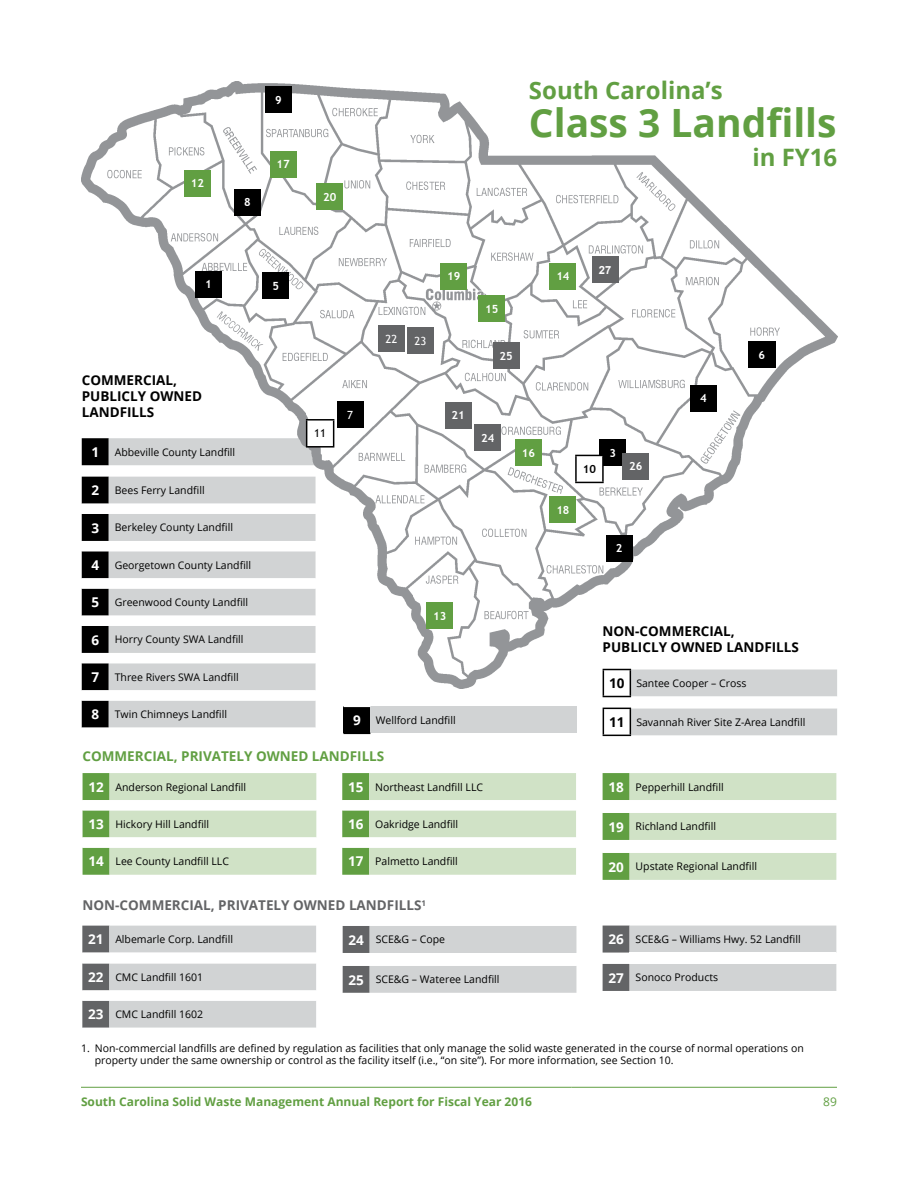
<style>
.page{position:relative;width:918px;height:1188px;background:#fff}
.page>*{position:absolute;margin:0;border:0;box-sizing:border-box;transform-origin:0 0}
.t1{font:700 39px "Open Sans";color:#619f42}
.t2{font:700 24px "Open Sans";color:#619f42}
.t3{font:700 13.5px/16.2px "Open Sans";color:#000}
.t4{font:700 13.5px "Open Sans";color:#636466}
.t5{font:700 13.5px "Open Sans";color:#619f42}
.t6{font:700 12px "Open Sans";color:#619f42}
.t7{font:12px "Open Sans";color:#619f42}
.t8{font:700 11.25px "Trebuchet MS";color:#fff}
.t9{font:11.25px "Trebuchet MS";color:#fff}
.t10{font:700 11.25px "Trebuchet MS";color:#000}
.t11{font:11.25px "Trebuchet MS";color:#000}
.t12{font:700 11.25px "Arial";color:#fff}
.t13{font:10.5px/12px "Open Sans";color:#000}
.s1{font-weight:700;font-size:13.5px;color:#fff}
.s2{font-weight:700;font-size:13.5px}
</style>
<div class="page">
<hr style="left:81px;top:1087px;width:490px;height:1px;background:#619f42">
<hr style="left:571px;top:1087px;width:266px;height:1px;background:#619f42">
<svg style="left:82px;top:689px;width:234px;height:39px;fill:#d1d3d4"></svg>
<img style="left:82px;top:81px;width:756px;height:608px">
<div style="left:195px;top:271px;width:27px;height:27px;background:#000"></div>
<div style="left:599px;top:439px;width:27px;height:27px;background:#000"></div>
<div style="left:184px;top:170px;width:27px;height:27px;background:#619f42"></div>
<div style="left:690px;top:385px;width:27px;height:27px;background:#000"></div>
<div style="left:606px;top:535px;width:27px;height:27px;background:#000"></div>
<div style="left:378px;top:325px;width:27px;height:27px;background:#636466"></div>
<div style="left:262px;top:272px;width:27px;height:27px;background:#000"></div>
<div style="left:270px;top:151px;width:27px;height:27px;background:#619f42"></div>
<div style="left:549px;top:263px;width:27px;height:27px;background:#619f42"></div>
<div style="left:748px;top:341px;width:27px;height:27px;background:#000"></div>
<div style="left:515px;top:439px;width:27px;height:27px;background:#619f42"></div>
<div style="left:426px;top:602px;width:27px;height:27px;background:#619f42"></div>
<div style="left:440px;top:263px;width:27px;height:27px;background:#619f42"></div>
<div style="left:549px;top:496px;width:27px;height:27px;background:#619f42"></div>
<div style="left:478px;top:295px;width:27px;height:27px;background:#619f42"></div>
<div style="left:445px;top:402px;width:27px;height:27px;background:#636466"></div>
<div style="left:576px;top:455px;width:27px;height:27px;background:#fff"></div>
<svg style="left:575px;top:455px;width:28px;height:1px"></svg>
<hr style="left:575px;top:456px;width:2px;height:26px;background:#000">
<hr style="left:602px;top:456px;width:2px;height:26px;background:#000">
<svg style="left:575px;top:482px;width:29px;height:1px"></svg>
<div style="left:307px;top:420px;width:27px;height:27px;background:#fff"></div>
<hr style="left:306px;top:419px;width:28px;height:2px;background:#000">
<svg style="left:306px;top:421px;width:1px;height:25px"></svg>
<svg style="left:333px;top:421px;width:1px;height:25px"></svg>
<hr style="left:306px;top:446px;width:28px;height:2px;background:#000">
<div style="left:474px;top:424px;width:27px;height:27px;background:#636466"></div>
<div style="left:337px;top:401px;width:27px;height:27px;background:#000"></div>
<div style="left:234px;top:189px;width:27px;height:27px;background:#000"></div>
<div style="left:316px;top:183px;width:27px;height:27px;background:#619f42"></div>
<div style="left:265px;top:86px;width:27px;height:27px;background:#000"></div>
<div style="left:343px;top:706px;width:27px;height:27px;background:#000"></div>
<div style="left:370px;top:706px;width:207px;height:27px;background:#d1d3d4"></div>
<svg style="left:343px;top:706px;width:27px;height:1px"></svg>
<svg style="left:343px;top:733px;width:27px;height:1px"></svg>
<svg style="left:603px;top:669px;width:234px;height:67px"></svg>
<svg style="left:603px;top:926px;width:233px;height:65px;background:#c6c8c9"></svg>
<div style="left:630px;top:953px;width:206px;height:11px;background:#fff"></div>
<svg style="left:343px;top:926px;width:233px;height:67px"></svg>
<svg style="left:82px;top:926px;width:234px;height:102px"></svg>
<svg style="left:603px;top:773px;width:233px;height:107px"></svg>
<svg style="left:342px;top:773px;width:234px;height:102px"></svg>
<svg style="left:83px;top:773px;width:233px;height:102px"></svg>
<div style="left:493px;top:342px;width:27px;height:27px;background:#636466"></div>
<div style="left:622px;top:453px;width:27px;height:27px;background:#636466"></div>
<div style="left:407px;top:327px;width:27px;height:27px;background:#636466"></div>
<div style="left:592px;top:256px;width:27px;height:27px;background:#636466"></div>
<p class="t8" style="left:191px;top:176px;width:15px">12</p>
<p class="t8" style="left:244px;top:195px;width:8px">8</p>
<p class="t8" style="left:275px;top:93px;width:8px">9</p>
<p class="t8" style="left:277px;top:157px;width:15px">17</p>
<p class="t8" style="left:323px;top:190px;width:15px">20</p>
<h2 class="t2" style="left:529px;top:74px;width:195px">South Carolina’s</h2>
<h1 class="t1" style="left:529px;top:95px;width:309px">Class 3 Landfills</h1>
<h2 class="t2" style="left:752px;top:140px;width:86px">in FY16</h2>
<p class="t8" style="left:205px;top:277px;width:8px">1</p>
<p class="t8" style="left:272px;top:279px;width:8px">5</p>
<p class="t3" style="left:82px;top:372px;width:122px">COMMERCIAL,<br>PUBLICLY OWNED<br>LANDFILLS</p>
<p class="t13" style="left:91px;top:446px;width:145px"><span class="s1">1</span> Abbeville County Landfill</p>
<p class="t13" style="left:91px;top:484px;width:115px"><span class="s1">2</span> Bees Ferry Landfill</p>
<p class="t13" style="left:91px;top:521px;width:143px"><span class="s1">3</span> Berkeley County Landfill</p>
<p class="t13" style="left:91px;top:559px;width:161px"><span class="s1">4</span> Georgetown County Landfill</p>
<p class="t13" style="left:91px;top:596px;width:158px"><span class="s1">5</span> Greenwood County Landfill</p>
<p class="t13" style="left:91px;top:633px;width:154px"><span class="s1">6</span> Horry County SWA Landfill</p>
<p class="t13" style="left:91px;top:671px;width:149px"><span class="s1">7</span> Three Rivers SWA Landfill</p>
<p class="t13" style="left:91px;top:708px;width:137px"><span class="s1">8</span> Twin Chimneys Landfill</p>
<p class="t11" style="left:314px;top:427px;width:13px">11</p>
<p class="t9" style="left:347px;top:408px;width:7px">7</p>
<p class="t9" style="left:386px;top:332px;width:13px">22</p>
<p class="t9" style="left:414px;top:335px;width:13px">23</p>
<p class="t8" style="left:447px;top:269px;width:15px">19</p>
<p class="t8" style="left:452px;top:408px;width:15px">21</p>
<p class="t8" style="left:433px;top:609px;width:15px">13</p>
<p class="t13" style="left:353px;top:714px;width:104px"><span class="s1">9</span> Wellford Landfill</p>
<p class="t5" style="left:82px;top:747px;width:303px">COMMERCIAL, PRIVATELY OWNED LANDFILLS</p>
<p class="t8" style="left:485px;top:302px;width:15px">15</p>
<p class="t8" style="left:500px;top:349px;width:15px">25</p>
<p class="t8" style="left:481px;top:431px;width:15px">24</p>
<p class="t13" style="left:88px;top:781px;width:159px"><span class="s1">12</span> Anderson Regional Landfill</p>
<p class="t13" style="left:88px;top:818px;width:122px"><span class="s1">13</span> Hickory Hill Landfill</p>
<p class="t13" style="left:88px;top:855px;width:142px"><span class="s1">14</span> Lee County Landfill LLC</p>
<p class="t13" style="left:348px;top:781px;width:137px"><span class="s1">15</span> Northeast Landfill LLC</p>
<p class="t13" style="left:348px;top:818px;width:112px"><span class="s1">16</span> Oakridge Landfill</p>
<p class="t13" style="left:348px;top:855px;width:111px"><span class="s1">17</span> Palmetto Landfill</p>
<p class="t8" style="left:522px;top:446px;width:15px">16</p>
<p class="t4" style="left:83px;top:896px;width:345px">NON-COMMERCIAL, PRIVATELY OWNED LANDFILLS<sup>1</sup></p>
<p class="t13" style="left:88px;top:933px;width:146px"><span class="s1">21</span> Albemarle Corp. Landfill</p>
<p class="t13" style="left:88px;top:971px;width:117px"><span class="s1">22</span> CMC Landfill 1601</p>
<p class="t13" style="left:88px;top:1008px;width:117px"><span class="s1">23</span> CMC Landfill 1602</p>
<p class="t13" style="left:348px;top:933px;width:98px"><span class="s1">24</span> SCE&amp;G – Cope</p>
<p class="t13" style="left:348px;top:973px;width:153px"><span class="s1">25</span> SCE&amp;G – Wateree Landfill</p>
<p class="t8" style="left:556px;top:269px;width:15px">14</p>
<p class="t12" style="left:599px;top:262px;width:14px">27</p>
<p class="t8" style="left:556px;top:503px;width:15px">18</p>
<p class="t10" style="left:583px;top:462px;width:15px">10</p>
<p class="t8" style="left:609px;top:446px;width:8px">3</p>
<p class="t8" style="left:629px;top:459px;width:15px">26</p>
<p class="t8" style="left:616px;top:541px;width:8px">2</p>
<p class="t8" style="left:700px;top:391px;width:8px">4</p>
<p class="t8" style="left:758px;top:348px;width:8px">6</p>
<p class="t3" style="left:603px;top:623px;width:198px">NON-COMMERCIAL,<br>PUBLICLY OWNED LANDFILLS</p>
<p class="t13" style="left:609px;top:677px;width:139px"><span class="s2">10</span> Santee Cooper – Cross</p>
<p class="t13" style="left:609px;top:716px;width:198px"><span class="s2">11</span> Savannah River Site Z-Area Landfill</p>
<p class="t13" style="left:608px;top:781px;width:117px"><span class="s1">18</span> Pepperhill Landfill</p>
<p class="t13" style="left:608px;top:820px;width:109px"><span class="s1">19</span> Richland Landfill</p>
<p class="t13" style="left:608px;top:860px;width:150px"><span class="s1">20</span> Upstate Regional Landfill</p>
<p class="t13" style="left:608px;top:933px;width:194px"><span class="s1">26</span> SCE&amp;G – Williams Hwy. 52 Landfill</p>
<p class="t13" style="left:608px;top:971px;width:111px"><span class="s1">27</span> Sonoco Products</p>
<p class="t13" style="left:95px;top:1042px;width:711px;text-indent:-14px">1. Non-commercial landfills are defined by regulation as facilities that only manage the solid waste generated in the course of normal operations on property under the same ownership or control as the facility itself (i.e., “on site”). For more information, see Section 10.</p>
<p class="t6" style="left:81px;top:1094px;width:453px">South Carolina Solid Waste Management Annual Report for Fiscal Year 2016</p>
<p class="t7" style="left:823px;top:1094px;width:15px">89</p>
</div>
